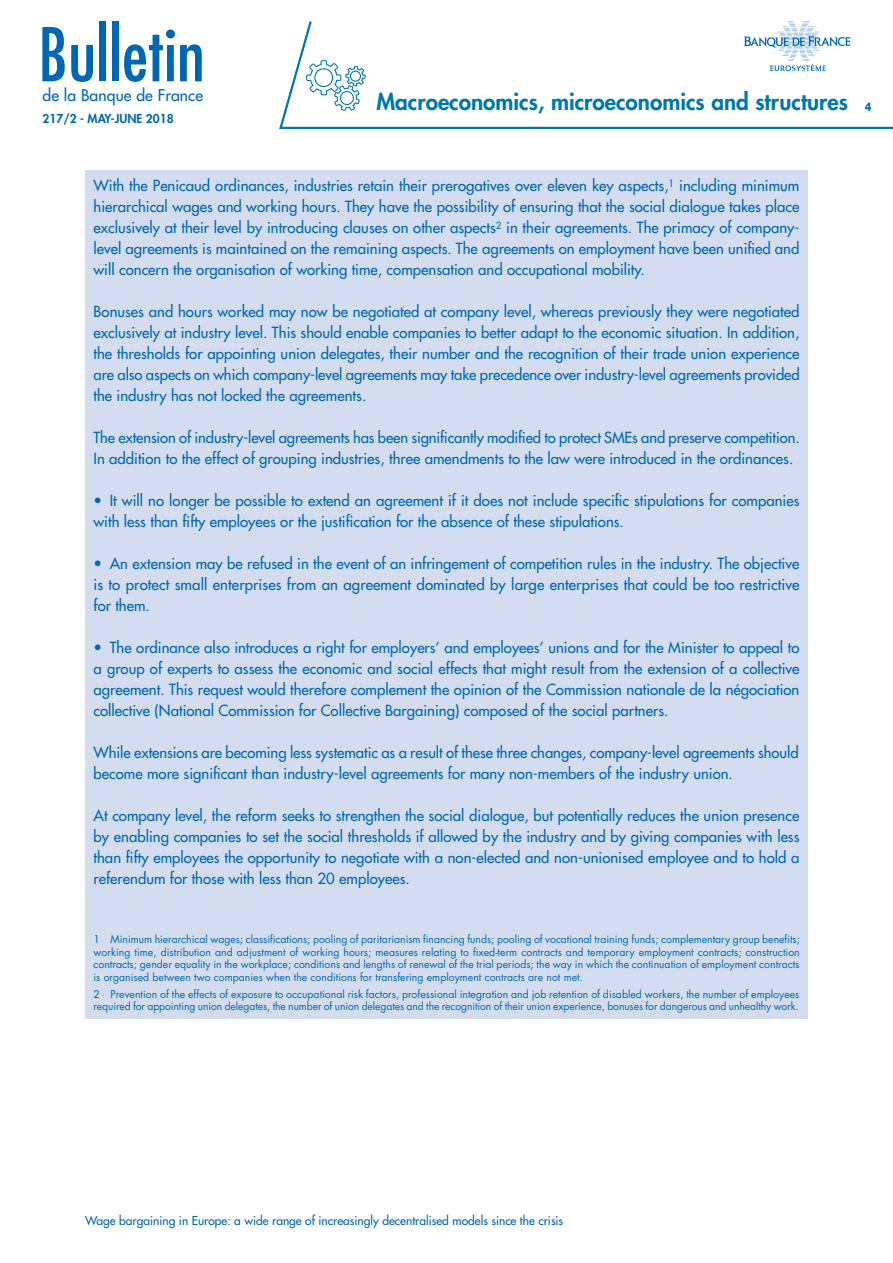
<style>
.page{position:relative;width:893px;height:1263px;background:#fff}
.page>*{position:absolute;margin:0;border:0;box-sizing:border-box;transform-origin:0 0}
.t1{font:condensed 72px "Futura Std";color:#0166b3}
.t2{font:800 22.5px "Futura Std";color:#0077ae}
.t3{font:500 15.75px "Futura Std";letter-spacing:.01em;color:#0166b3}
.t4{font:500 15px/21px "Futura Std";color:#0166b3;text-align:justify}
.t5{font:500 12px "Futura Std";color:#0166b3}
.t6{font:800 12px "Futura Std";color:#0166b3}
.t7{font:800 12px "Helvetica Neue LT Std";color:#0166b3;scale:.9 1}
.t8{font:10.5px/12.6px "Futura Std";color:#0166b3;text-align:justify}
</style>
<div class="page">
<svg style="left:279px;top:21px;width:614px;height:108px"></svg>
<svg style="left:744px;top:22px;width:106px;height:49px"></svg>
<svg style="left:306px;top:60px;width:60px;height:51px"></svg>
<div style="left:85px;top:170px;width:723px;height:849px;background:#d4ddef"></div>
<h1 class="t1" style="left:38px;top:12px;width:168px">Bulletin</h1>
<p class="t3" style="left:43px;top:86px;width:162px">de la Banque de France</p>
<p class="t6" style="left:43px;top:111px;width:133px">217/2 - MAY-JUNE 2018</p>
<h2 class="t2" style="left:376px;top:88px;width:473px">Macroeconomics, microeconomics and structures</h2>
<p class="t7" style="left:865px;top:99px;width:9px">4</p>
<p class="t4" style="left:94px;top:175px;width:707px">With the Penicaud ordinances, industries retain their prerogatives over eleven key aspects,<sup>1</sup> including minimum hierarchical wages and working hours. They have the possibility of ensuring that the social dialogue takes place exclusively at their level by introducing clauses on other aspects<sup>2</sup> in their agreements. The primacy of company&shy;level agreements is maintained on the remaining aspects. The agreements on employment have been unified and will concern the organisation of working time, compensation and occupational mobility.</p>
<p class="t4" style="left:94px;top:301px;width:708px">Bonuses and hours worked may now be negotiated at company level, whereas previously they were negotiated exclusively at industry level. This should enable companies to better adapt to the economic situation. In addition, the thresholds for appointing union delegates, their number and the recognition of their trade union experience are also aspects on which company-level agreements may take precedence over industry-level agreements provided the industry has not locked the agreements.</p>
<p class="t4" style="left:94px;top:427px;width:708px">The extension of industry-level agreements has been significantly modified to protect SMEs and preserve competition.<br>In addition to the effect of grouping industries, three amendments to the law were introduced in the ordinances.</p>
<p class="t4" style="left:94px;top:490px;width:707px">• It will no longer be possible to extend an agreement if it does not include specific stipulations for companies with less than fifty employees or the justification for the absence of these stipulations.</p>
<p class="t4" style="left:94px;top:553px;width:708px">• An extension may be refused in the event of an infringement of competition rules in the industry. The objective is to protect small enterprises from an agreement dominated by large enterprises that could be too restrictive for them.</p>
<p class="t4" style="left:94px;top:637px;width:707px">• The ordinance also introduces a right for employers’ and employees’ unions and for the Minister to appeal to a group of experts to assess the economic and social effects that might result from the extension of a collective agreement. This request would therefore complement the opinion of the Commission nationale de la négociation collective (National Commission for Collective Bargaining) composed of the social partners.</p>
<p class="t4" style="left:94px;top:742px;width:707px">While extensions are becoming less systematic as a result of these three changes, company-level agreements should become more significant than industry-level agreements for many non-members of the industry union.</p>
<p class="t4" style="left:94px;top:805px;width:707px">At company level, the reform seeks to strengthen the social dialogue, but potentially reduces the union presence by enabling companies to set the social thresholds if allowed by the industry and by giving companies with less than fifty employees the opportunity to negotiate with a non-elected and non-unionised employee and to hold a referendum for those with less than 20 employees.</p>
<p class="t8" style="left:94px;top:933px;width:708px">1 Minimum hierarchical wages; classifications; pooling of paritarianism financing funds; pooling of vocational training funds; complementary group benefits; working time, distribution and adjustment of working hours; measures relating to fixed-term contracts and temporary employment contracts; construction contracts; gender equality in the workplace; conditions and lengths of renewal of the trial periods; the way in which the continuation of employment contracts is organised between two companies when the conditions for transfering employment contracts are not met.</p>
<p class="t8" style="left:94px;top:988px;width:707px">2 Prevention of the effects of exposure to occupational risk factors, professional integration and job retention of disabled workers, the number of employees required for appointing union delegates, the number of union delegates and the recognition of their union experience, bonuses for dangerous and unhealthy work.</p>
<p class="t5" style="left:85px;top:1213px;width:480px">Wage bargaining in Europe: a wide range of increasingly decentralised models since the crisis</p>
</div>
